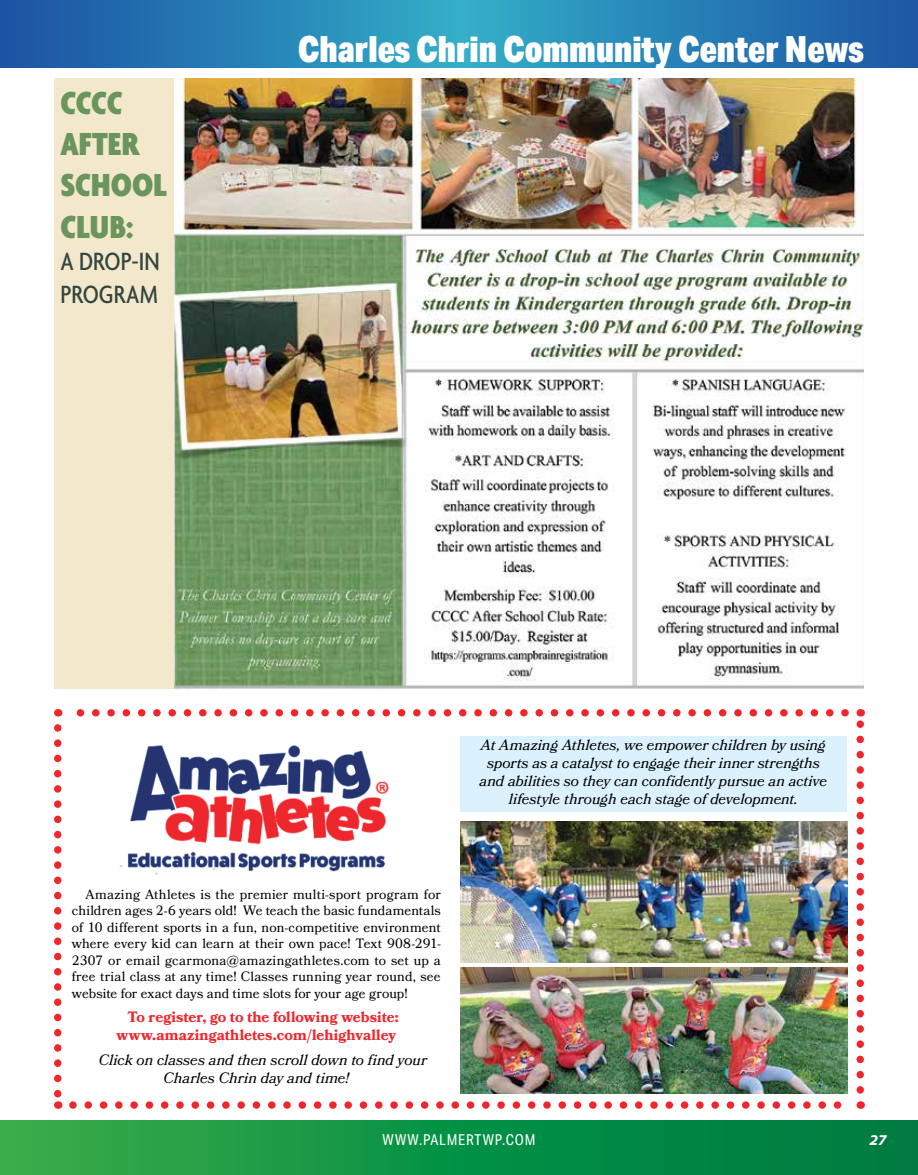
<style>
.page{position:relative;width:918px;height:1175px;background:#fff}
.page>*{position:absolute;margin:0;border:0;box-sizing:border-box;transform-origin:0 0}
.t1{font:900 36px "Aktiv Grotesk Cd";color:#fff}
.t2{font:900 condensed 34.5px/41.4px "Agenda";color:#6a955c}
.t3{font:500 condensed 27px/32.4px "Agenda";letter-spacing:.005em;color:#31463f}
.t4{font:italic 15px/18px "Bookmania";color:#000}
.t5{font:700 15px/18px "Bookmania";letter-spacing:.005em;color:#ee272d;text-align:right}
.t6{font:15px "Aktiv Grotesk Cd";letter-spacing:.05em;color:#fff}
.t7{font:italic 700 semi-expanded 15px "Myriad Pro";color:#fff}
.t8{font:13.5px/16.5px "Bookmania";letter-spacing:.005em;color:#000;text-align:justify}
</style>
<div class="page">
<svg style="left:0;top:1120px;width:918px;height:54px;background:#119244"></svg>
<svg style="left:0;top:0;width:918px;height:68px;background:#267fb5"></svg>
<div style="left:54px;top:78px;width:125px;height:611px;background:#f3e8cc"></div>
<img style="left:175px;top:78px;width:689px;height:611px">
<svg style="left:73px;top:1101px;width:769px;height:7px"></svg>
<svg style="left:76px;top:709px;width:769px;height:7px"></svg>
<svg style="left:54px;top:728px;width:8px;height:380px"></svg>
<svg style="left:856px;top:709px;width:8px;height:381px"></svg>
<img style="left:119px;top:745px;width:270px;height:129px">
<div style="left:460px;top:736px;width:387px;height:75px;background:#dbf1fd"></div>
<img style="left:460px;top:967px;width:387px;height:127px">
<img style="left:460px;top:821px;width:387px;height:141px">
<h2 class="t2" style="left:60px;top:84px;width:108px">CCCC<br>AFTER<br>SCHOOL<br>CLUB:</h2>
<h3 class="t3" style="left:60px;top:247px;width:101px">A DROP-IN<br>PROGRAM</h3>
<h1 class="t1" style="left:298px;top:26px;width:568px">Charles Chrin Community Center News</h1>
<p class="t4" style="left:479px;top:735px;width:349px;text-align:center">At Amazing Athletes, we empower children by using sports as a catalyst to engage their inner strengths and abilities so they can confidently pursue an active lifestyle through each stage of development.</p>
<p class="t8" style="left:72px;top:885px;width:370px;text-indent:14px">Amazing Athletes is the premier multi-sport program for children ages 2-6 years old! We teach the basic fundamentals of 10 different sports in a fun, non-competitive environment where every kid can learn at their own pace! Text 908-291- 2307 or email gcarmona@amazingathletes.com to set up a free trial class at any time! Classes running year round, see website for exact days and time slots for your age group!</p>
<p class="t5" style="left:117px;top:1008px;width:284px">To register, go to the following website: www.amazingathletes.com/lehighvalley</p>
<p class="t4" style="left:164px;top:1051px;width:265px;text-indent:-65px">Click on classes and then scroll down to find your<br>Charles Chrin day and time!</p>
<p class="t6" style="left:383px;top:1130px;width:154px">WWW.PALMERTWP.COM</p>
<p class="t7" style="left:869px;top:1130px;width:19px">27</p>
</div>
